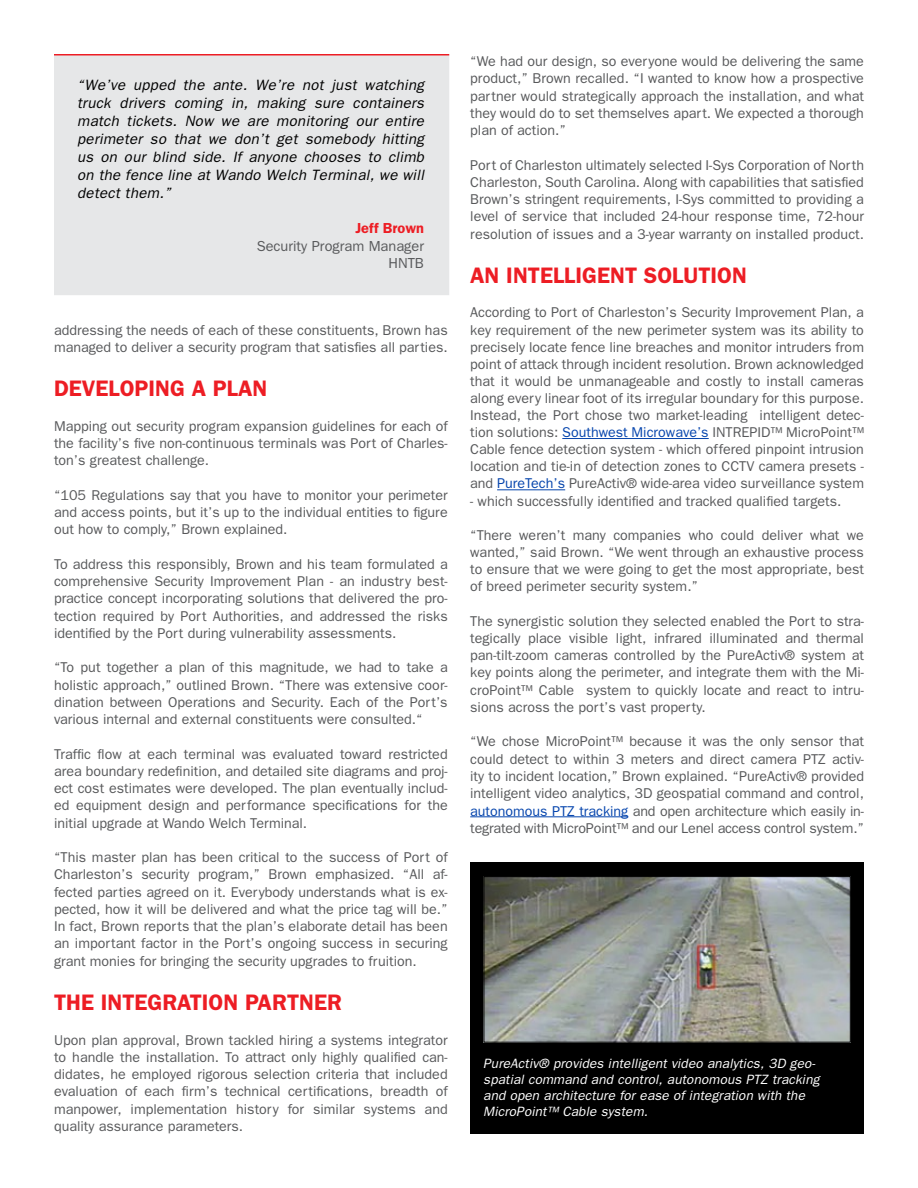
<style>
.page{position:relative;width:918px;height:1188px;background:#fff}
.page>*{position:absolute;margin:0;border:0;box-sizing:border-box;transform-origin:0 0}
.t1{font:600 22.5px "Franklin Gothic";color:#ed1d24}
.t2{font:italic 15px/18px "Franklin Gothic";letter-spacing:.02em;color:#000;text-align:justify}
.t3{font:14.55px/17.4px "Franklin Gothic";color:#58595b;text-align:right}
.t4{font:600 14.55px "Franklin Gothic";color:#ed1d24}
.t5{font:14.25px/17.2px "Franklin Gothic";color:#58595b;text-align:justify}
.t6{font:italic 13.5px/16.2px "Franklin Gothic";letter-spacing:.01em;color:#fff}
.s1{color:#0645ad}
</style>
<div class="page">
<hr style="left:562px;top:438px;width:147px;height:1px;background:#0645ad">
<hr style="left:497px;top:489px;width:68px;height:1px;background:#0645ad">
<hr style="left:470px;top:816px;width:158px;height:1px;background:#0645ad">
<div style="left:54px;top:55px;width:395px;height:240px;background:#e6e7e8"></div>
<hr style="left:54px;top:54px;width:395px;height:2px;background:#ed1d24">
<div style="left:470px;top:862px;width:394px;height:272px;background:#000"></div>
<img style="left:486px;top:878px;width:363px;height:163px">
<div style="left:484px;top:876px;width:367px;height:167px;border:1px solid #000"></div>
<p class="t2" style="left:77px;top:76px;width:348px">“We’ve upped the ante. We’re not just watching truck drivers coming in, making sure containers match tickets. Now we are monitoring our entire perimeter so that we don’t get somebody hitting us on our blind side. If anyone chooses to climb on the fence line at Wando Welch Terminal, we will detect them.”</p>
<p class="t4" style="left:355px;top:220px;width:70px">Jeff Brown</p>
<p class="t3" style="left:257px;top:237px;width:169px">Security Program Manager<br>HNTB</p>
<p class="t5" style="left:54px;top:321px;width:395px">addressing the needs of each of these constituents, Brown has managed to deliver a security program that satisfies all parties.</p>
<h1 class="t1" style="left:54px;top:375px;width:215px">DEVELOPING A PLAN</h1>
<p class="t5" style="left:54px;top:417px;width:395px">Mapping out security program expansion guidelines for each of the facility’s five non-continuous terminals was Port of Charles&shy;ton’s greatest challenge.</p>
<p class="t5" style="left:54px;top:486px;width:395px">“105 Regulations say that you have to monitor your perimeter and access points, but it’s up to the individual entities to figure out how to comply,” Brown explained.</p>
<p class="t5" style="left:54px;top:555px;width:395px">To address this responsibly, Brown and his team formulated a comprehensive Security Improvement Plan - an industry best&shy;practice concept incorporating solutions that delivered the pro&shy;tection required by Port Authorities, and addressed the risks identified by the Port during vulnerability assessments.</p>
<p class="t5" style="left:54px;top:659px;width:395px">“To put together a plan of this magnitude, we had to take a holistic approach,” outlined Brown. “There was extensive coor&shy;dination between Operations and Security. Each of the Port’s various internal and external constituents were consulted.“</p>
<p class="t5" style="left:54px;top:745px;width:395px">Traffic flow at each terminal was evaluated toward restricted area boundary redefinition, and detailed site diagrams and proj&shy;ect cost estimates were developed. The plan eventually includ&shy;ed equipment design and performance specifications for the initial upgrade at Wando Welch Terminal.</p>
<p class="t5" style="left:54px;top:848px;width:395px">“This master plan has been critical to the success of Port of Charleston’s security program,” Brown emphasized. “All af&shy;fected parties agreed on it. Everybody understands what is ex&shy;pected, how it will be delivered and what the price tag will be.” In fact, Brown reports that the plan’s elaborate detail has been an important factor in the Port’s ongoing success in securing grant monies for bringing the security upgrades to fruition.</p>
<h1 class="t1" style="left:54px;top:989px;width:289px">THE INTEGRATION PARTNER</h1>
<p class="t5" style="left:54px;top:1031px;width:395px">Upon plan approval, Brown tackled hiring a systems integrator to handle the installation. To attract only highly qualified can&shy;didates, he employed rigorous selection criteria that included evaluation of each firm’s technical certifications, breadth of manpower, implementation history for similar systems and quality assurance parameters.</p>
<p class="t5" style="left:470px;top:52px;width:395px">“We had our design, so everyone would be delivering the same product,” Brown recalled. “I wanted to know how a prospective partner would strategically approach the installation, and what they would do to set themselves apart. We expected a thorough plan of action.”</p>
<p class="t5" style="left:470px;top:156px;width:395px">Port of Charleston ultimately selected I-Sys Corporation of North Charleston, South Carolina. Along with capabilities that satisfied Brown’s stringent requirements, I-Sys committed to providing a level of service that included 24-hour response time, 72-hour resolution of issues and a 3-year warranty on installed product.</p>
<h1 class="t1" style="left:470px;top:262px;width:278px">AN INTELLIGENT SOLUTION</h1>
<p class="t5" style="left:470px;top:304px;width:395px">According to Port of Charleston’s Security Improvement Plan, a key requirement of the new perimeter system was its ability to precisely locate fence line breaches and monitor intruders from point of attack through incident resolution. Brown acknowledged that it would be unmanageable and costly to install cameras along every linear foot of its irregular boundary for this purpose.<br>Instead, the Port chose two market-leading intelligent detec&shy;tion solutions: <span class="s1">Southwest Microwave’s</span> INTREPID™ MicroPoint™ Cable fence detection system - which offered pinpoint intrusion location and tie-in of detection zones to CCTV camera presets - and <span class="s1">PureTech’s</span> PureActiv® wide-area video surveillance system</p>
<p class="t5" style="left:470px;top:492px;width:373px">- which successfully identified and tracked qualified targets.</p>
<p class="t5" style="left:470px;top:526px;width:395px">“There weren’t many companies who could deliver what we wanted,” said Brown. “We went through an exhaustive process to ensure that we were going to get the most appropriate, best of breed perimeter security system.”</p>
<p class="t5" style="left:470px;top:612px;width:395px">The synergistic solution they selected enabled the Port to stra&shy;tegically place visible light, infrared illuminated and thermal pan-tilt-zoom cameras controlled by the PureActiv® system at key points along the perimeter, and integrate them with the Mi&shy;croPoint™ Cable system to quickly locate and react to intru&shy;sions across the port’s vast property.</p>
<p class="t5" style="left:470px;top:733px;width:395px">“We chose MicroPoint™ because it was the only sensor that could detect to within 3 meters and direct camera PTZ activ&shy;ity to incident location,” Brown explained. “PureActiv® provided intelligent video analytics, 3D geospatial command and control, <span class="s1">autonomous PTZ tracking</span> and open architecture which easily in&shy;tegrated with MicroPoint™ and our Lenel access control system.”</p>
<p class="t6" style="left:483px;top:1055px;width:338px">PureActiv® provides intelligent video analytics, 3D geo&shy;spatial command and control, autonomous PTZ tracking and open architecture for ease of integration with the MicroPoint™ Cable system.</p>
</div>
